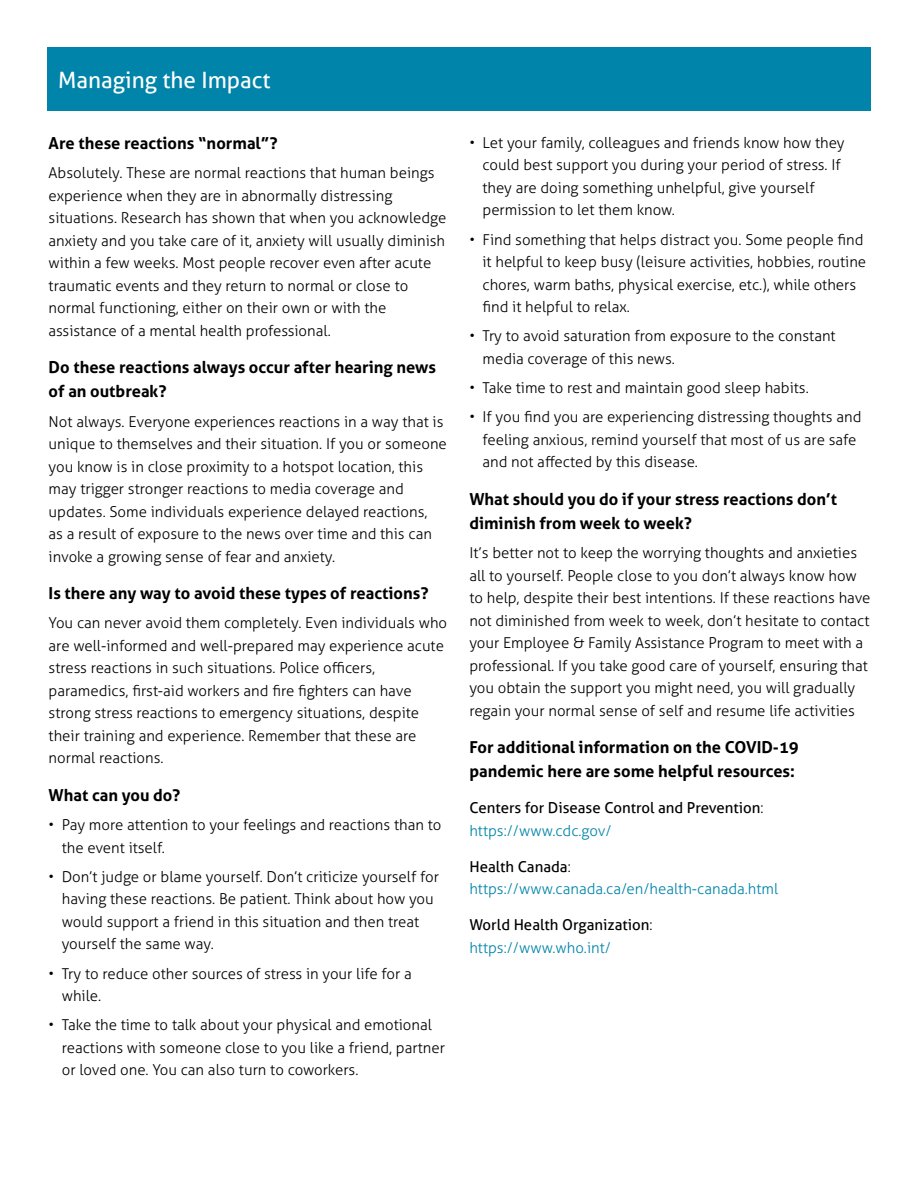
<style>
.page{position:relative;width:918px;height:1188px;background:#fff}
.page>*{position:absolute;margin:0;border:0;box-sizing:border-box;transform-origin:0 0}
.t1{font:22.5px "Aller";color:#fff}
.t2{font:700 16.5px/24px "Aller";color:#000}
.t3{font:300 15px/22.5px "Aller";color:#000}
.t4{font:15px/22.5px "Aller";color:#000}
.t5{font:300 15px/22.5px "Aller";color:#0084a9}
.s1{font-weight:300}
.s2{font-weight:300;color:#0084a9}
.s3{font-weight:400;color:#000}
.s4{color:#000}
</style>
<div class="page">
<div style="left:47px;top:47px;width:824px;height:64px;background:#0084a9"></div>
<h1 class="t1" style="left:58px;top:66px;width:214px">Managing the Impact</h1>
<p class="t2" style="left:49px;top:131px;width:231px">Are these reactions “normal”?</p>
<p class="t3" style="left:49px;top:162px;width:399px">Absolutely. These are normal reactions that human beings experience when they are in abnormally distressing situations. Research has shown that when you acknowledge anxiety and you take care of it, anxiety will usually diminish within a few weeks. Most people recover even after acute traumatic events and they return to normal or close to normal functioning, either on their own or with the assistance of a mental health professional.</p>
<p class="t2" style="left:49px;top:355px;width:389px">Do these reactions always occur after hearing news of an outbreak?</p>
<p class="t3" style="left:49px;top:410px;width:400px">Not always. Everyone experiences reactions in a way that is unique to themselves and their situation. If you or someone you know is in close proximity to a hotspot location, this may trigger stronger reactions to media coverage and updates. Some individuals experience delayed reactions,<br>as a result of exposure to the news over time and this can invoke a growing sense of fear and anxiety.</p>
<p class="t2" style="left:49px;top:581px;width:381px">Is there any way to avoid these types of reactions?</p>
<p class="t3" style="left:49px;top:612px;width:400px">You can never avoid them completely. Even individuals who are well-informed and well-prepared may experience acute stress reactions in such situations. Police officers, paramedics, first-aid workers and fire fighters can have strong stress reactions to emergency situations, despite their training and experience. Remember that these are normal reactions.</p>
<p class="t2" style="left:49px;top:783px;width:133px">What can you do?</p>
<p class="t3" style="left:62px;top:814px;width:381px;text-indent:-13px">• Pay more attention to your feelings and reactions than to the event itself.</p>
<p class="t3" style="left:62px;top:865px;width:379px;text-indent:-13px">• Don’t judge or blame yourself. Don’t criticize yourself for having these reactions. Be patient. Think about how you would support a friend in this situation and then treat yourself the same way.</p>
<p class="t3" style="left:62px;top:962px;width:352px;text-indent:-13px">• Try to reduce other sources of stress in your life for a while.</p>
<p class="t3" style="left:62px;top:1014px;width:385px;text-indent:-13px">• Take the time to talk about your physical and emotional reactions with someone close to you like a friend, partner or loved one. You can also turn to coworkers.</p>
<p class="t3" style="left:483px;top:131px;width:364px;text-indent:-13px">• Let your family, colleagues and friends know how they could best support you during your period of stress. If they are doing something unhelpful, give yourself permission to let them know.</p>
<p class="t3" style="left:483px;top:228px;width:385px;text-indent:-13px">• Find something that helps distract you. Some people find it helpful to keep busy (leisure activities, hobbies, routine chores, warm baths, physical exercise, etc.), while others find it helpful to relax.</p>
<p class="t3" style="left:483px;top:325px;width:355px;text-indent:-13px">• Try to avoid saturation from exposure to the constant media coverage of this news.</p>
<p class="t3" style="left:469px;top:377px;width:341px">• Take time to rest and maintain good sleep habits.</p>
<p class="t3" style="left:483px;top:406px;width:380px;text-indent:-13px">• If you find you are experiencing distressing thoughts and feeling anxious, remind yourself that most of us are safe and not affected by this disease.</p>
<p class="t2" style="left:469px;top:487px;width:369px">What should you do if your stress reactions don’t diminish from week to week?</p>
<p class="t3" style="left:469px;top:542px;width:403px">It’s better not to keep the worrying thoughts and anxieties all to yourself. People close to you don’t always know how to help, despite their best intentions. If these reactions have not diminished from week to week, don’t hesitate to contact your Employee &amp; Family Assistance Program to meet with a professional. If you take good care of yourself, ensuring that you obtain the support you might need, you will gradually regain your normal sense of self and resume life activities</p>
<p class="t2" style="left:469px;top:735px;width:331px">For additional information on the COVID-19 pandemic here are some helpful resources:</p>
<p class="t4" style="left:469px;top:797px;width:296px">Centers for Disease Control and Prevention<span class="s1">: </span><span class="s2">https://www.cdc.gov/</span></p>
<p class="t5" style="left:469px;top:855px;width:310px"><span class="s3">Health Canada</span><span class="s4">: </span>https://www.canada.ca/en/health-canada.html</p>
<p class="t4" style="left:469px;top:914px;width:185px">World Health Organization<span class="s1">: </span><span class="s2">https://www.who.int/</span></p>
</div>
